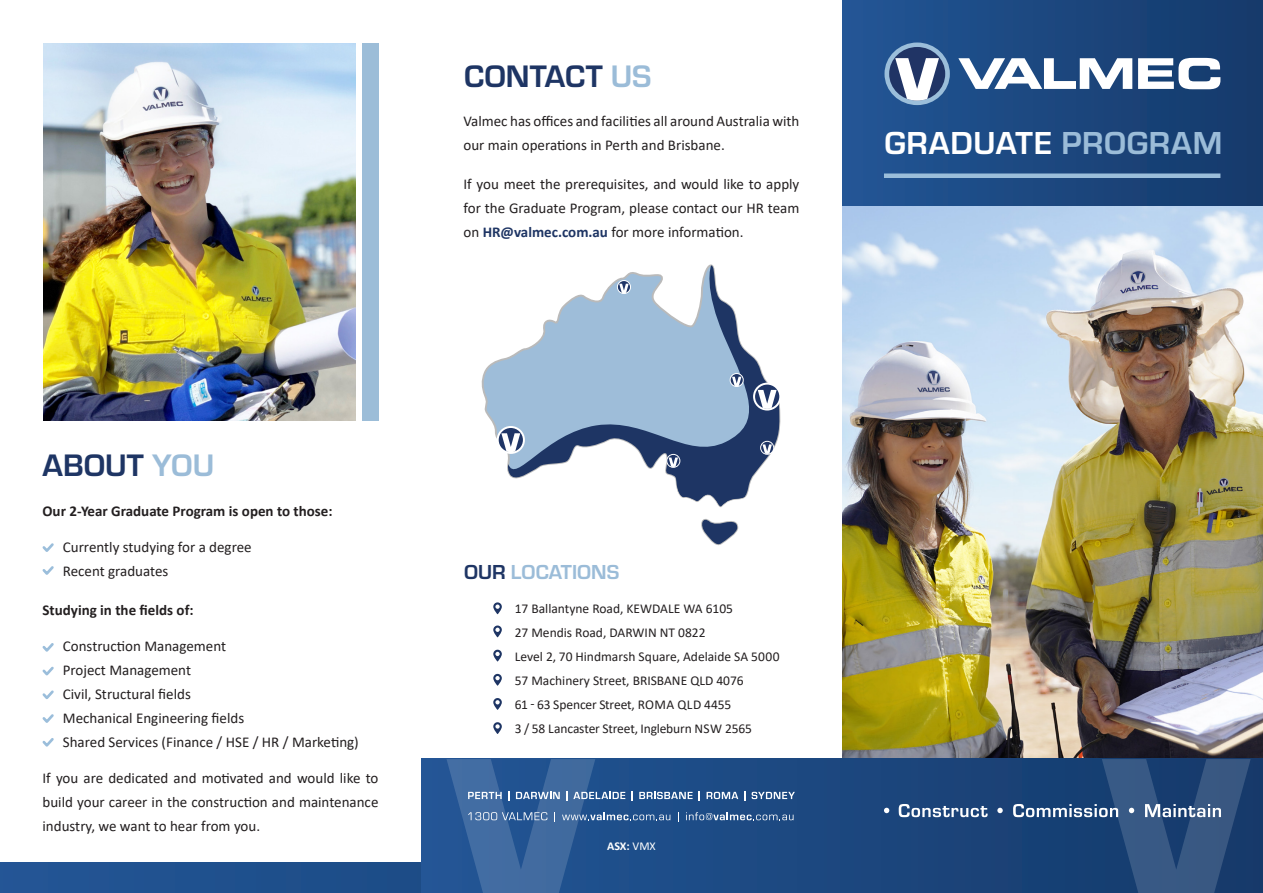
<style>
.page{position:relative;width:1263px;height:893px;background:#fff}
.page>*{position:absolute;margin:0;border:0;box-sizing:border-box;transform-origin:0 0}
.t1{font:700 33px "Eurostile";letter-spacing:.02em;color:#fff}
.t2{font:700 32.25px "Eurostile";color:#1e3564}
.t3{font:700 21px "Eurostile";color:#9bbcd8}
.t4{font:15px/24px "Calibri";color:#231f20;text-align:justify}
.t5{font:700 15px "Calibri";color:#231f20}
.t6{font:13.5px "Calibri";color:#231f20}
.t7{font:700 12px "Calibri";color:#fff}
.s1{color:#9bbcd8}
.s2{font-weight:700;color:#1e3564}
.s3{color:#1e3564}
.s4{font-weight:400}
</style>
<div class="page">
<div style="left:0;top:862px;width:1263px;height:31px;background:#1f518e"></div>
<div style="left:842px;top:0;width:421px;height:893px;background:linear-gradient(to right,#225695,#15396a)"></div>
<img style="left:842px;top:206px;width:421px;height:552px">
<svg style="left:421px;top:759px;width:842px;height:134px;background:#1c457d"></svg>
<img style="left:43px;top:43px;width:312px;height:378px">
<svg style="left:446px;top:759px;width:349px;height:134px"></svg>
<svg style="left:482px;top:264px;width:299px;height:208px"></svg>
<svg style="left:508px;top:265px;width:272px;height:281px"></svg>
<svg style="left:497px;top:426px;width:28px;height:28px"></svg>
<div style="left:499px;top:428px;width:24px;height:24px;background:#1f3566;border-radius:50%"></div>
<svg style="left:501px;top:433px;width:19px;height:19px"></svg>
<svg style="left:753px;top:383px;width:28px;height:27px"></svg>
<svg style="left:755px;top:385px;width:24px;height:24px"></svg>
<svg style="left:758px;top:390px;width:19px;height:19px"></svg>
<svg style="left:666px;top:454px;width:14px;height:14px"></svg>
<svg style="left:667px;top:455px;width:12px;height:12px"></svg>
<svg style="left:669px;top:457px;width:76px;height:51px"></svg>
<svg style="left:760px;top:441px;width:14px;height:14px"></svg>
<div style="left:761px;top:442px;width:12px;height:12px;background:#1f3566;border-radius:50%"></div>
<svg style="left:762px;top:444px;width:10px;height:10px"></svg>
<svg style="left:730px;top:373px;width:14px;height:14px"></svg>
<svg style="left:731px;top:374px;width:12px;height:12px"></svg>
<svg style="left:732px;top:377px;width:9px;height:9px"></svg>
<svg style="left:617px;top:280px;width:14px;height:14px"></svg>
<svg style="left:618px;top:281px;width:12px;height:12px"></svg>
<svg style="left:619px;top:284px;width:10px;height:9px"></svg>
<svg style="left:42px;top:543px;width:12px;height:9px"></svg>
<svg style="left:42px;top:566px;width:12px;height:9px"></svg>
<svg style="left:42px;top:643px;width:12px;height:9px"></svg>
<svg style="left:42px;top:666px;width:12px;height:10px"></svg>
<svg style="left:42px;top:690px;width:12px;height:9px"></svg>
<svg style="left:42px;top:714px;width:12px;height:9px"></svg>
<svg style="left:493px;top:602px;width:9px;height:12px"></svg>
<svg style="left:493px;top:625px;width:9px;height:12px"></svg>
<svg style="left:493px;top:650px;width:9px;height:11px"></svg>
<svg style="left:493px;top:674px;width:9px;height:12px"></svg>
<svg style="left:493px;top:698px;width:9px;height:12px"></svg>
<svg style="left:493px;top:722px;width:9px;height:12px"></svg>
<div style="left:362px;top:43px;width:16px;height:378px;background:#9cbdd8"></div>
<svg style="left:958px;top:58px;width:174px;height:31px"></svg>
<svg style="left:1138px;top:58px;width:82px;height:31px"></svg>
<svg style="left:884px;top:43px;width:66px;height:62px"></svg>
<div style="left:889px;top:47px;width:56px;height:54px;background:#203465;border-radius:50%"></div>
<svg style="left:895px;top:58px;width:44px;height:43px"></svg>
<svg style="left:884px;top:808px;width:5px;height:5px"></svg>
<svg style="left:899px;top:804px;width:88px;height:13px"></svg>
<svg style="left:997px;top:808px;width:6px;height:5px"></svg>
<svg style="left:1013px;top:759px;width:238px;height:134px;background:#294d7c"></svg>
<div style="left:884px;top:173px;width:336px;height:5px;background:#9bbeda"></div>
<svg style="left:42px;top:738px;width:12px;height:9px"></svg>
<p class="t2" style="left:464px;top:53px;width:189px">CONTACT <span class="s1">US</span></p>
<p class="t4" style="left:463px;top:109px;width:337px">Valmec has offices and facilities all around Australia with our main operations in Perth and Brisbane.</p>
<p class="t4" style="left:463px;top:172px;width:337px">If you meet the prerequisites, and would like to apply for the Graduate Program, please contact our HR team on <span class="s2">HR@valmec.com.au</span> for more information.</p>
<p class="t2" style="left:43px;top:443px;width:173px">ABOUT <span class="s1">YOU</span></p>
<p class="t5" style="left:43px;top:501px;width:292px">Our 2-Year Graduate Program is open to those:</p>
<p class="t4" style="left:63px;top:535px;width:190px">Currently studying for a degree</p>
<p class="t4" style="left:63px;top:559px;width:107px">Recent graduates</p>
<p class="t5" style="left:43px;top:600px;width:153px">Studying in the fields of:</p>
<p class="t4" style="left:63px;top:634px;width:165px">Construction Management</p>
<p class="t4" style="left:63px;top:658px;width:130px">Project Management</p>
<p class="t4" style="left:63px;top:682px;width:130px">Civil, Structural fields</p>
<p class="t4" style="left:63px;top:706px;width:183px">Mechanical Engineering fields</p>
<p class="t4" style="left:63px;top:730px;width:297px">Shared Services (Finance / HSE / HR / Marketing)</p>
<p class="t4" style="left:43px;top:766px;width:337px">If you are dedicated and motivated and would like to build your career in the construction and maintenance industry, we want to hear from you.</p>
<p class="t3" style="left:464px;top:557px;width:157px"><span class="s3">OUR</span> LOCATIONS</p>
<p class="t6" style="left:515px;top:599px;width:220px">17 Ballantyne Road, KEWDALE WA 6105</p>
<p class="t6" style="left:515px;top:623px;width:192px">27 Mendis Road, DARWIN NT 0822</p>
<p class="t6" style="left:515px;top:647px;width:266px">Level 2, 70 Hindmarsh Square, Adelaide SA 5000</p>
<p class="t6" style="left:515px;top:671px;width:231px">57 Machinery Street, BRISBANE QLD 4076</p>
<p class="t6" style="left:515px;top:695px;width:218px">61 - 63 Spencer Street, ROMA QLD 4455</p>
<p class="t6" style="left:515px;top:719px;width:239px">3 / 58 Lancaster Street, Ingleburn NSW 2565</p>
<p class="t7" style="left:607px;top:838px;width:50px">ASX: <span class="s4">VMX</span></p>
<p class="t1" style="left:884px;top:119px;width:339px">GRADUATE <span class="s1">PROGRAM</span></p>
</div>
